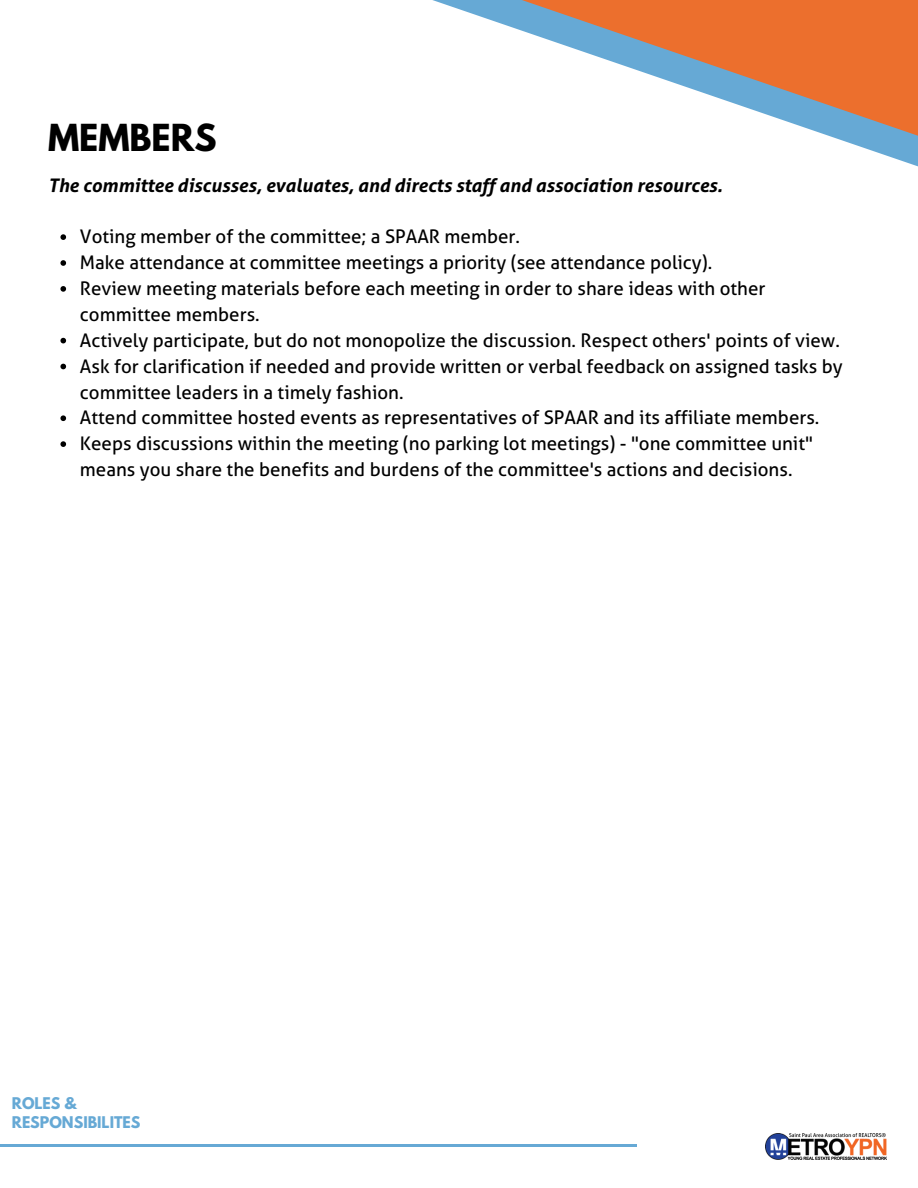
<style>
.page{position:relative;width:918px;height:1188px;background:#fff}
.page>*{position:absolute;margin:0;border:0;box-sizing:border-box;transform-origin:0 0}
.t1{font:700 33px "League Spartan";color:#000}
.t2{font:18.75px/25.8px "Aller";color:#000}
.t3{font:italic 700 18.75px "Aller";color:#000}
.t4{font:700 14.25px/20px "League Spartan";color:#66a9d5}
</style>
<div class="page">
<svg style="left:432px;top:0;width:486px;height:167px"></svg>
<img style="left:765px;top:1133px;width:122px;height:26px">
<hr style="left:0;top:1145px;width:637px;height:2px;background:#66a9d5">
<svg style="left:60px;top:234px;width:6px;height:6px"></svg>
<svg style="left:60px;top:260px;width:6px;height:6px"></svg>
<svg style="left:60px;top:286px;width:6px;height:6px"></svg>
<svg style="left:60px;top:338px;width:6px;height:5px"></svg>
<svg style="left:60px;top:364px;width:6px;height:5px"></svg>
<svg style="left:60px;top:415px;width:6px;height:6px"></svg>
<svg style="left:60px;top:441px;width:6px;height:6px"></svg>
<p class="t1" style="left:48px;top:122px;width:170px">MEMBERS</p>
<p class="t3" style="left:48px;top:174px;width:676px">The committee discusses, evaluates, and directs staff and association resources.</p>
<p class="t2" style="left:80px;top:224px;width:442px">Voting member of the committee; a SPAAR member.</p>
<p class="t2" style="left:80px;top:250px;width:634px">Make attendance at committee meetings a priority (see attendance policy).</p>
<p class="t2" style="left:80px;top:276px;width:687px">Review meeting materials before each meeting in order to share ideas with other committee members.</p>
<p class="t2" style="left:80px;top:327px;width:761px">Actively participate, but do not monopolize the discussion. Respect others' points of view.</p>
<p class="t2" style="left:80px;top:353px;width:764px">Ask for clarification if needed and provide written or verbal feedback on assigned tasks by committee leaders in a timely fashion.</p>
<p class="t2" style="left:80px;top:405px;width:741px">Attend committee hosted events as representatives of SPAAR and its affiliate members.</p>
<p class="t2" style="left:80px;top:431px;width:734px">Keeps discussions within the meeting (no parking lot meetings) - "one committee unit" means you share the benefits and burdens of the committee's actions and decisions.</p>
<p class="t4" style="left:12px;top:1095px;width:130px">ROLES &amp;<br>RESPONSIBILITES</p>
</div>
